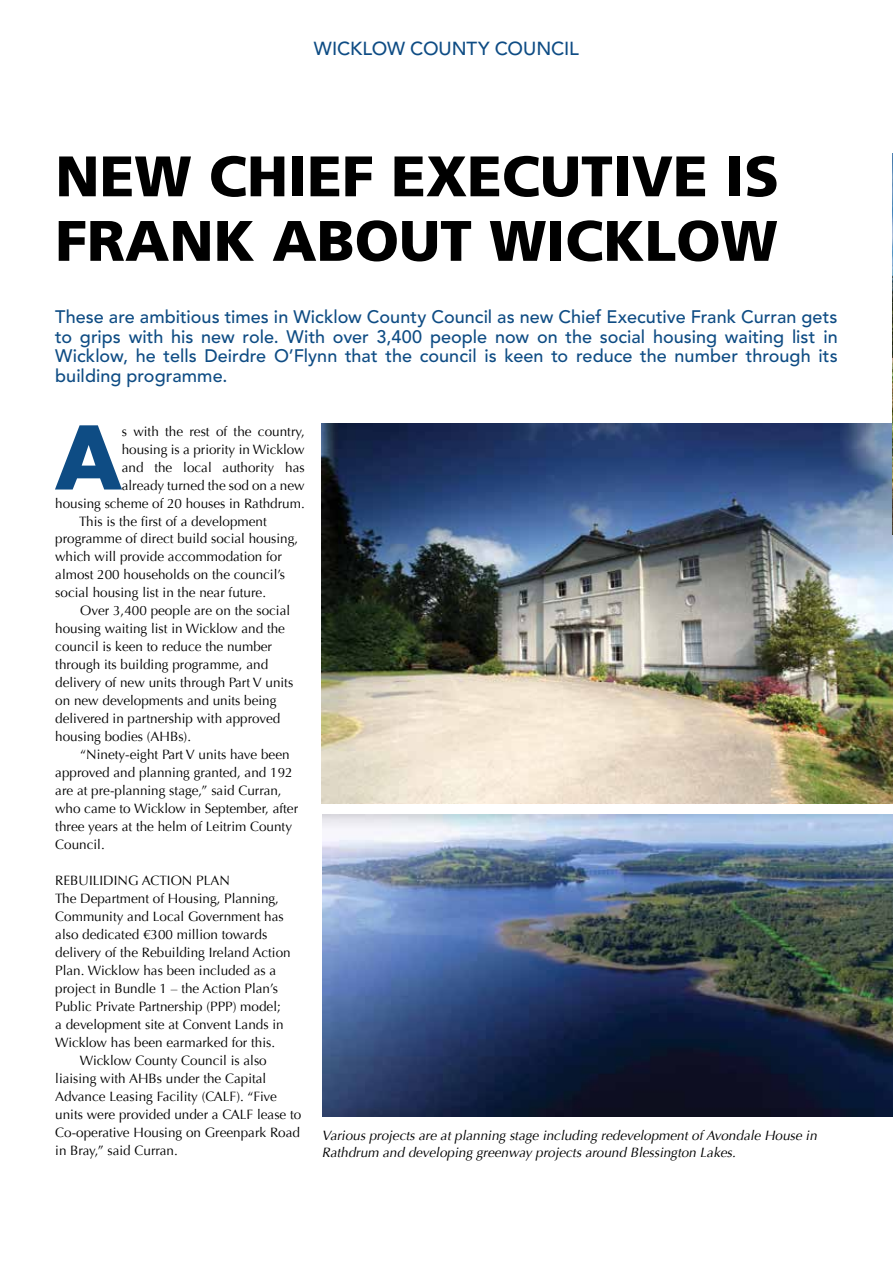
<style>
.page{position:relative;width:893px;height:1263px;background:#fff}
.page>*{position:absolute;margin:0;border:0;box-sizing:border-box;transform-origin:0 0}
.t1{font:700 85.05px "Futura";color:#0e4c84}
.t2{font:900 57px/64.5px "Frutiger";color:#000}
.t3{font:500 18.75px "Avenir";letter-spacing:-.005em;color:#0e4c84}
.t4{font:500 18px/19.5px "Avenir";letter-spacing:.005em;color:#0e4c84;text-align:justify}
.t5{font:13.5px "Optima";color:#000}
.t6{font:italic 13.5px/16.5px "Optima";color:#000}
</style>
<div class="page">
<img style="left:322px;top:423px;width:571px;height:381px">
<img style="left:322px;top:815px;width:571px;height:301px">
<img style="left:892px;top:153px;width:1px;height:381px">
<h3 class="t3" style="left:314px;top:38px;width:267px">WICKLOW COUNTY COUNCIL</h3>
<h2 class="t2" style="left:55px;top:143px;width:725px">NEW CHIEF EXECUTIVE IS<br>FRANK ABOUT WICKLOW</h2>
<p class="t4" style="left:55px;top:308px;width:784px">These are ambitious times in Wicklow County Council as new Chief Executive Frank Curran gets to grips with his new role. With over 3,400 people now on the social housing waiting list in Wicklow, he tells Deirdre O’Flynn that the council is keen to reduce the number through its building programme.</p>
<h1 class="t1" style="left:55px;top:398px;width:68px">A</h1>
<p class="t5" style="left:122px;top:423px;width:184px">s with the rest of the country,</p>
<p class="t5" style="left:122px;top:441px;width:184px">housing is a priority in Wicklow</p>
<p class="t5" style="left:122px;top:459px;width:184px">and the local authority has</p>
<p class="t5" style="left:122px;top:477px;width:184px">already turned the sod on a new</p>
<p class="t5" style="left:55px;top:495px;width:251px">housing scheme of 20 houses in Rathdrum.</p>
<p class="t5" style="left:79px;top:513px;width:189px">This is the first of a development</p>
<p class="t5" style="left:55px;top:531px;width:244px">programme of direct build social housing,</p>
<p class="t5" style="left:55px;top:549px;width:228px">which will provide accommodation for</p>
<p class="t5" style="left:55px;top:567px;width:231px">almost 200 households on the council’s</p>
<p class="t5" style="left:55px;top:585px;width:212px">social housing list in the near future.</p>
<p class="t5" style="left:80px;top:603px;width:211px">Over 3,400 people are on the social</p>
<p class="t5" style="left:55px;top:621px;width:231px">housing waiting list in Wicklow and the</p>
<p class="t5" style="left:55px;top:639px;width:218px">council is keen to reduce the number</p>
<p class="t5" style="left:55px;top:657px;width:214px">through its building programme, and</p>
<p class="t5" style="left:55px;top:675px;width:239px">delivery of new units through Part V units</p>
<p class="t5" style="left:55px;top:693px;width:223px">on new developments and units being</p>
<p class="t5" style="left:55px;top:711px;width:227px">delivered in partnership with approved</p>
<p class="t5" style="left:55px;top:729px;width:137px">housing bodies (AHBs).</p>
<p class="t5" style="left:80px;top:747px;width:211px">“Ninety-eight Part V units have been</p>
<p class="t5" style="left:55px;top:765px;width:239px">approved and planning granted, and 192</p>
<p class="t5" style="left:55px;top:783px;width:228px">are at pre-planning stage,” said Curran,</p>
<p class="t5" style="left:55px;top:801px;width:244px">who came to Wicklow in September, after</p>
<p class="t5" style="left:55px;top:819px;width:238px">three years at the helm of Leitrim County</p>
<p class="t5" style="left:55px;top:837px;width:51px">Council.</p>
<p class="t5" style="left:55px;top:873px;width:176px">REBUILIDING ACTION PLAN</p>
<p class="t5" style="left:55px;top:891px;width:225px">The Department of Housing, Planning,</p>
<p class="t5" style="left:55px;top:909px;width:230px">Community and Local Government has</p>
<p class="t5" style="left:55px;top:927px;width:213px">also dedicated €300 million towards</p>
<p class="t5" style="left:55px;top:945px;width:237px">delivery of the Rebuilding Ireland Action</p>
<p class="t5" style="left:55px;top:963px;width:222px">Plan. Wicklow has been included as a</p>
<p class="t5" style="left:55px;top:981px;width:224px">project in Bundle 1 – the Action Plan’s</p>
<p class="t5" style="left:55px;top:999px;width:227px">Public Private Partnership (PPP) model;</p>
<p class="t5" style="left:55px;top:1017px;width:230px">a development site at Convent Lands in</p>
<p class="t5" style="left:55px;top:1035px;width:221px">Wicklow has been earmarked for this.</p>
<p class="t5" style="left:80px;top:1053px;width:188px">Wicklow County Council is also</p>
<p class="t5" style="left:55px;top:1071px;width:213px">liaising with AHBs under the Capital</p>
<p class="t5" style="left:55px;top:1089px;width:223px">Advance Leasing Facility (CALF). “Five</p>
<p class="t5" style="left:55px;top:1107px;width:248px">units were provided under a CALF lease to</p>
<p class="t5" style="left:55px;top:1125px;width:246px">Co-operative Housing on Greenpark Road</p>
<p class="t5" style="left:55px;top:1143px;width:124px">in Bray,” said Curran.</p>
<p class="t6" style="left:322px;top:1128px;width:499px">Various projects are at planning stage including redevelopment of Avondale House in<br>Rathdrum and developing greenway projects around Blessington Lakes.</p>
</div>
